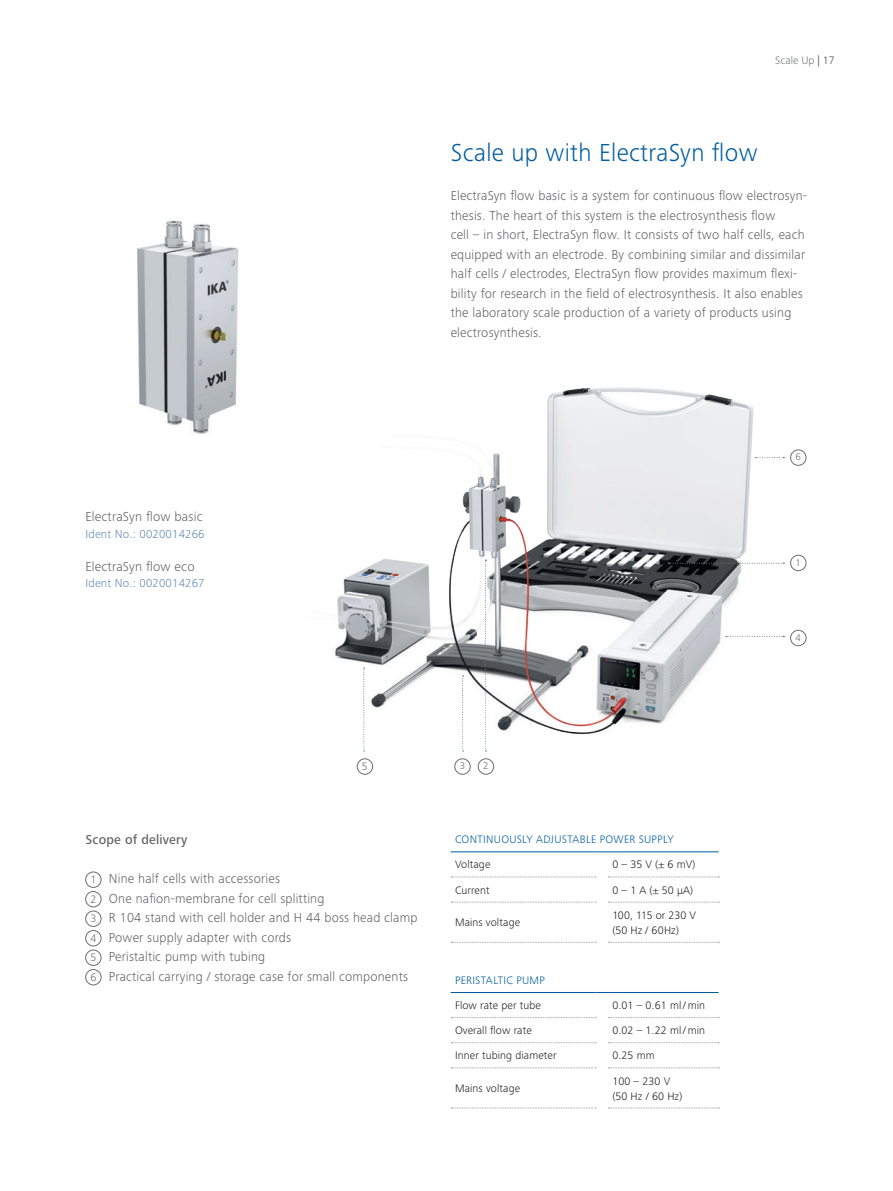
<style>
.page{position:relative;width:893px;height:1191px;background:#fff}
.page>*{position:absolute;margin:0;border:0;box-sizing:border-box;transform-origin:0 0}
.Fließtext_head_VERS{font:300 25.5px "Frutiger Next IKA";letter-spacing:.015em;color:#005da0}
.Fließtext{font:300 13.5px/19.5px "Frutiger Next IKA";letter-spacing:.015em;color:#636366}
.Fließtext-2{font:500 13.5px "Frutiger Next IKA";letter-spacing:.015em;color:#636366}
.Fließtext-3{font:300 12px "Frutiger Next IKA";letter-spacing:.015em;color:#648eb4}
.t1{font:300 11.25px/15px "Frutiger Next IKA";letter-spacing:.01em;color:#231f20}
.t2{font:300 11.25px "Frutiger Next IKA";letter-spacing:.03em;color:#005da0}
.t3{font:300 11.25px "Frutiger Next IKA";color:#76787b}
.Product_Page_Prod_na{font:300 11.25px "Frutiger Next IKA";color:#6c6d70}
.Product_Page_Prod_na-2{font:300 11.1px "Frutiger Next IKA";color:#6c6d70}
.Product_Page_Prod_na-3{font:300 10.2px "Frutiger Next IKA";color:#6c6d70}
.s1{color:#4b4c4d}
</style>
<div class="page">
<img style="left:334px;top:387px;width:473px;height:355px">
<svg style="left:462px;top:675px;width:2px;height:76px"></svg>
<svg style="left:485px;top:559px;width:1px;height:192px"></svg>
<svg style="left:363px;top:667px;width:2px;height:84px"></svg>
<svg style="left:668px;top:562px;width:116px;height:2px"></svg>
<svg style="left:726px;top:636px;width:58px;height:1px"></svg>
<svg style="left:755px;top:457px;width:29px;height:1px"></svg>
<div style="left:357px;top:758px;width:16px;height:16px;border:1px solid #6c6d70;border-radius:50%"></div>
<div style="left:455px;top:758px;width:15px;height:16px;border:1px solid #6c6d70;border-radius:50%"></div>
<div style="left:478px;top:758px;width:16px;height:16px;border:1px solid #6c6d70;border-radius:50%"></div>
<div style="left:790px;top:450px;width:16px;height:15px;border:1px solid #6c6d70;border-radius:50%"></div>
<div style="left:790px;top:555px;width:16px;height:16px;border:1px solid #6c6d70;border-radius:50%"></div>
<div style="left:790px;top:630px;width:16px;height:16px;border:1px solid #6c6d70;border-radius:50%"></div>
<img style="left:137px;top:220px;width:102px;height:214px">
<div style="left:85px;top:871px;width:16px;height:16px;border:1px solid #6c6d70;border-radius:50%"></div>
<div style="left:85px;top:891px;width:16px;height:16px;border:1px solid #6c6d70;border-radius:50%"></div>
<div style="left:85px;top:910px;width:16px;height:16px;border:1px solid #6c6d70;border-radius:50%"></div>
<div style="left:85px;top:930px;width:16px;height:16px;border:1px solid #6c6d70;border-radius:50%"></div>
<div style="left:85px;top:949px;width:16px;height:16px;border:1px solid #6c6d70;border-radius:50%"></div>
<div style="left:85px;top:969px;width:16px;height:16px;border:1px solid #6c6d70;border-radius:50%"></div>
<svg style="left:451px;top:876px;width:145px;height:1px"></svg>
<svg style="left:608px;top:876px;width:111px;height:1px"></svg>
<svg style="left:451px;top:901px;width:145px;height:1px"></svg>
<svg style="left:608px;top:901px;width:111px;height:1px"></svg>
<svg style="left:451px;top:942px;width:145px;height:1px"></svg>
<svg style="left:608px;top:942px;width:111px;height:1px"></svg>
<svg style="left:451px;top:1017px;width:145px;height:1px"></svg>
<svg style="left:608px;top:1017px;width:111px;height:1px"></svg>
<svg style="left:451px;top:1042px;width:145px;height:1px"></svg>
<svg style="left:608px;top:1042px;width:111px;height:1px"></svg>
<svg style="left:451px;top:1067px;width:145px;height:1px"></svg>
<svg style="left:608px;top:1067px;width:111px;height:1px"></svg>
<svg style="left:451px;top:1107px;width:145px;height:1px"></svg>
<svg style="left:608px;top:1107px;width:111px;height:1px"></svg>
<hr style="left:451px;top:851px;width:144px;height:1px;background:#005da0">
<svg style="left:595px;top:851px;width:13px;height:1px"></svg>
<hr style="left:608px;top:851px;width:111px;height:1px;background:#005da0">
<hr style="left:451px;top:992px;width:144px;height:1px;background:#005da0">
<svg style="left:595px;top:992px;width:13px;height:1px"></svg>
<hr style="left:608px;top:992px;width:111px;height:1px;background:#005da0">
<p class="t3" style="left:775px;top:54px;width:61px">Scale Up <span class="s1">| 17</span></p>
<p class="Fließtext_head_VERS" style="left:451px;top:138px;width:308px">Scale up with ElectraSyn flow</p>
<p class="Fließtext" style="left:451px;top:186px;width:358px">ElectraSyn flow basic is a system for continuous flow electrosyn&shy;thesis. The heart of this system is the electrosynthesis flow<br>cell – in short, ElectraSyn flow. It consists of two half cells, each equipped with an electrode. By combining similar and dissimilar half cells / electrodes, ElectraSyn flow provides maximum flexi&shy;bility for research in the field of electrosynthesis. It also enables the laboratory scale production of a variety of products using electrosynthesis.</p>
<p class="Fließtext" style="left:85px;top:507px;width:119px">ElectraSyn flow basic</p>
<p class="Fließtext-3" style="left:85px;top:527px;width:121px">Ident No.: 0020014266</p>
<p class="Fließtext" style="left:85px;top:556px;width:111px">ElectraSyn flow eco</p>
<p class="Fließtext-3" style="left:85px;top:576px;width:121px">Ident No.: 0020014267</p>
<p class="Product_Page_Prod_na-2" style="left:362px;top:760px;width:7px">5</p>
<p class="Product_Page_Prod_na-3" style="left:460px;top:760px;width:7px">3</p>
<p class="Product_Page_Prod_na-3" style="left:483px;top:760px;width:7px">2</p>
<p class="Fließtext-2" style="left:85px;top:832px;width:103px">Scope of delivery</p>
<p class="Product_Page_Prod_na" style="left:90px;top:873px;width:7px">1</p>
<p class="Fließtext" style="left:109px;top:869px;width:173px">Nine half cells with accessories</p>
<p class="Product_Page_Prod_na" style="left:90px;top:892px;width:7px">2</p>
<p class="Fließtext" style="left:109px;top:888px;width:217px">One nafion-membrane for cell splitting</p>
<p class="Product_Page_Prod_na" style="left:90px;top:912px;width:7px">3</p>
<p class="Fließtext" style="left:109px;top:908px;width:310px">R 104 stand with cell holder and H 44 boss head clamp</p>
<p class="Product_Page_Prod_na" style="left:90px;top:931px;width:7px">4</p>
<p class="Fließtext" style="left:109px;top:927px;width:184px">Power supply adapter with cords</p>
<p class="Product_Page_Prod_na" style="left:90px;top:951px;width:7px">5</p>
<p class="Fließtext" style="left:109px;top:947px;width:158px">Peristaltic pump with tubing</p>
<p class="Product_Page_Prod_na" style="left:90px;top:970px;width:7px">6</p>
<p class="Fließtext" style="left:109px;top:966px;width:301px">Practical carrying / storage case for small components</p>
<p class="t2" style="left:455px;top:833px;width:220px">CONTINUOUSLY ADJUSTABLE POWER SUPPLY</p>
<p class="t1" style="left:455px;top:857px;width:37px">Voltage</p>
<p class="t1" style="left:612px;top:857px;width:84px">0 – 35 V (± 6 mV)</p>
<p class="t1" style="left:455px;top:882px;width:36px">Current</p>
<p class="t1" style="left:612px;top:882px;width:82px">0 – 1 A (± 50 μA)</p>
<p class="t1" style="left:455px;top:915px;width:67px">Mains voltage</p>
<p class="t1" style="left:612px;top:907px;width:85px">100, 115 or 230 V (50 Hz / 60Hz)</p>
<p class="t2" style="left:455px;top:973px;width:91px">PERISTALTIC PUMP</p>
<p class="t1" style="left:455px;top:997px;width:87px">Flow rate per tube</p>
<p class="t1" style="left:612px;top:997px;width:94px">0.01 – 0.61 ml /min</p>
<p class="t1" style="left:455px;top:1023px;width:78px">Overall flow rate</p>
<p class="t1" style="left:612px;top:1023px;width:94px">0.02 – 1.22 ml /min</p>
<p class="t1" style="left:455px;top:1048px;width:103px">Inner tubing diameter</p>
<p class="t1" style="left:612px;top:1048px;width:44px">0.25 mm</p>
<p class="t1" style="left:455px;top:1080px;width:67px">Mains voltage</p>
<p class="t1" style="left:612px;top:1073px;width:71px">100 – 230 V (50 Hz / 60 Hz)</p>
<p class="Product_Page_Prod_na-3" style="left:796px;top:451px;width:7px">6</p>
<p class="Product_Page_Prod_na-3" style="left:796px;top:556px;width:7px">1</p>
<p class="Product_Page_Prod_na-3" style="left:796px;top:631px;width:7px">4</p>
</div>
